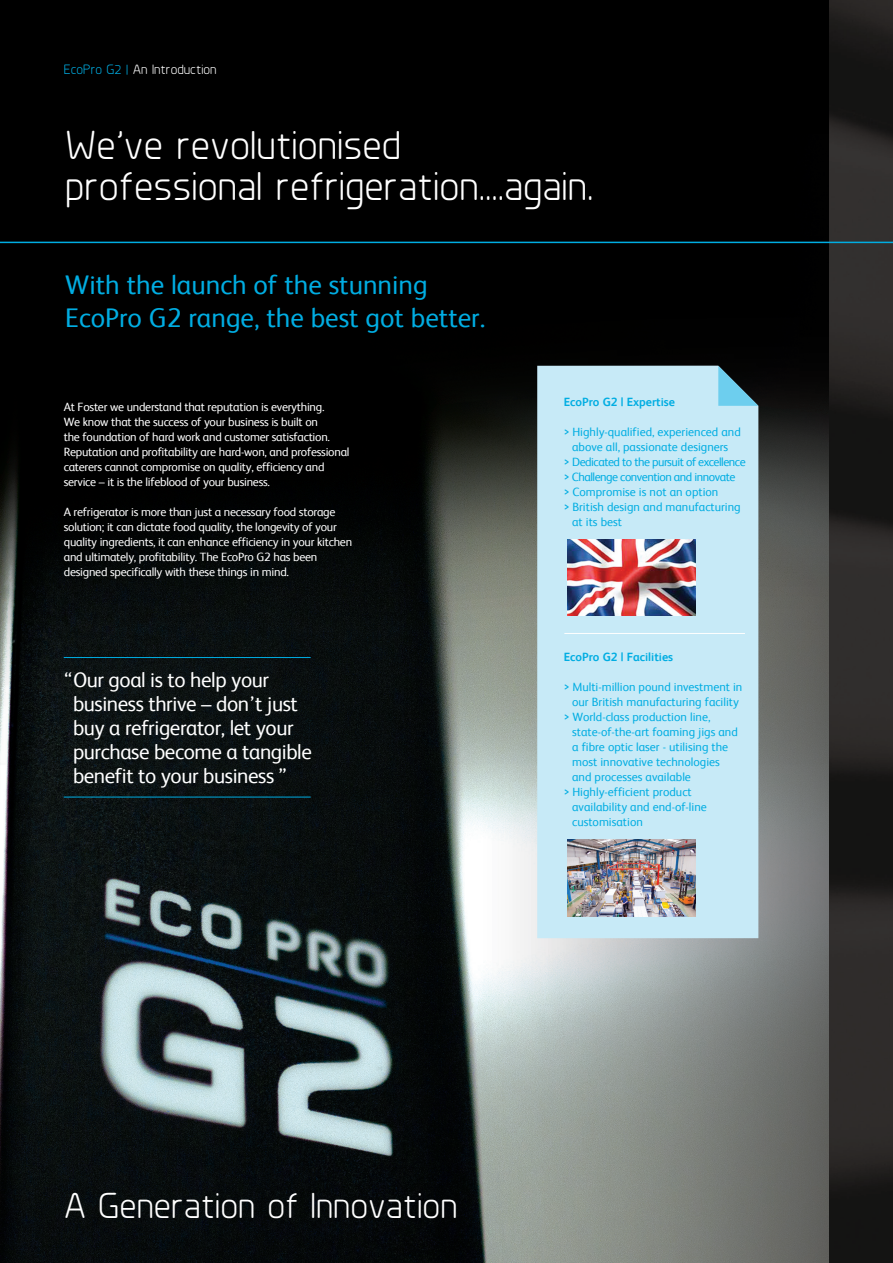
<style>
.page{position:relative;width:893px;height:1263px;background:#fff}
.page>*{position:absolute;margin:0;border:0;box-sizing:border-box;transform-origin:0 0}
.t1{font:40.5px "Planer";color:#fff}
.t2{font:36px "Planer";color:#fff}
.t3{font:27px/33px "FS Albert";color:#00ade2}
.t4{font:21px/24px "FS Albert";letter-spacing:-.02em;color:#fff}
.t5{font:13.5px "Planer";color:#fff}
.t6{font:12px/15px "FS Albert";letter-spacing:-.02em;color:#fff}
.t7{font:12px/15px "FS Albert";color:#00ade2}
.t8{font:12px "FS Albert";letter-spacing:-.04em;color:#00ade2}
.t9{font:700 12px "FS Albert";color:#00ade2}
.s1{color:#00ade2}
</style>
<div class="page">
<img style="left:0;top:0;width:829px;height:1263px">
<img style="left:829px;top:0;width:64px;height:1263px">
<hr style="left:64px;top:657px;width:247px;height:1px;background:#00ade2">
<hr style="left:64px;top:797px;width:247px;height:1px;background:#00ade2">
<div style="left:537px;top:366px;width:221px;height:572px;background:#c7eaf7"></div>
<svg style="left:718px;top:366px;width:40px;height:40px;background:#3d6e7e"></svg>
<hr style="left:564px;top:633px;width:181px;height:1px;background:#fff">
<hr style="left:0;top:242px;width:893px;height:1px;background:#00ade2">
<img style="left:567px;top:840px;width:128px;height:76px">
<img style="left:567px;top:539px;width:128px;height:77px">
<p class="t5" style="left:64px;top:61px;width:154px"><span class="s1">EcoPro G2 |</span> An Introduction</p>
<p class="t1" style="left:65px;top:122px;width:337px">We’ve revolutionised</p>
<p class="t1" style="left:65px;top:162px;width:530px">professional refrigeration....again.</p>
<p class="t3" style="left:65px;top:267px;width:421px">With the launch of the stunning<br>EcoPro G2 range, the best got better.</p>
<p class="t6" style="left:64px;top:399px;width:262px">At Foster we understand that reputation is everything.</p>
<p class="t6" style="left:64px;top:414px;width:268px">We know that the success of your business is built on the foundation of hard work and customer satisfaction.</p>
<p class="t6" style="left:64px;top:444px;width:287px">Reputation and profitability are hard-won, and professional caterers cannot compromise on quality, efficiency and</p>
<p class="t6" style="left:64px;top:474px;width:208px">service – it is the lifeblood of your business.</p>
<p class="t6" style="left:64px;top:504px;width:273px">A refrigerator is more than just a necessary food storage</p>
<p class="t6" style="left:64px;top:519px;width:275px">solution; it can dictate food quality, the longevity of your</p>
<p class="t6" style="left:64px;top:534px;width:290px">quality ingredients, it can enhance efficiency in your kitchen</p>
<p class="t6" style="left:64px;top:549px;width:255px">and ultimately, profitability. The EcoPro G2 has been designed specifically with these things in mind.</p>
<p class="t4" style="left:73px;top:666px;width:226px;text-indent:-9px">“Our goal is to help your business thrive – don’t just</p>
<p class="t4" style="left:73px;top:714px;width:222px">buy a refrigerator, let your</p>
<p class="t4" style="left:73px;top:738px;width:240px">purchase become a tangible benefit to your business ”</p>
<p class="t9" style="left:564px;top:394px;width:113px">EcoPro G2 | Expertise</p>
<p class="t7" style="left:564px;top:424px;width:179px;text-align:center">&gt; Highly-qualified, experienced and above all, passionate designers</p>
<p class="t8" style="left:564px;top:454px;width:183px">&gt; Dedicated to the pursuit of excellence</p>
<p class="t8" style="left:564px;top:469px;width:173px">&gt; Challenge convention and innovate</p>
<p class="t7" style="left:564px;top:484px;width:156px">&gt; Compromise is not an option</p>
<p class="t7" style="left:572px;top:499px;width:170px;text-indent:-9px">&gt; British design and manufacturing at its best</p>
<p class="t9" style="left:564px;top:649px;width:111px">EcoPro G2 | Facilities</p>
<p class="t7" style="left:564px;top:679px;width:180px">&gt; Multi-million pound investment in</p>
<p class="t7" style="left:572px;top:694px;width:168px">our British manufacturing facility</p>
<p class="t7" style="left:572px;top:709px;width:167px;text-indent:-9px">&gt; World-class production line, state-of-the-art foaming jigs and</p>
<p class="t7" style="left:572px;top:739px;width:158px">a fibre optic laser - utilising the most innovative technologies and processes available</p>
<p class="t7" style="left:564px;top:784px;width:130px">&gt; Highly-efficient product</p>
<p class="t7" style="left:572px;top:799px;width:136px">availability and end-of-line</p>
<p class="t7" style="left:572px;top:814px;width:72px">customisation</p>
<p class="t2" style="left:64px;top:1184px;width:395px">A Generation of Innovation</p>
</div>
